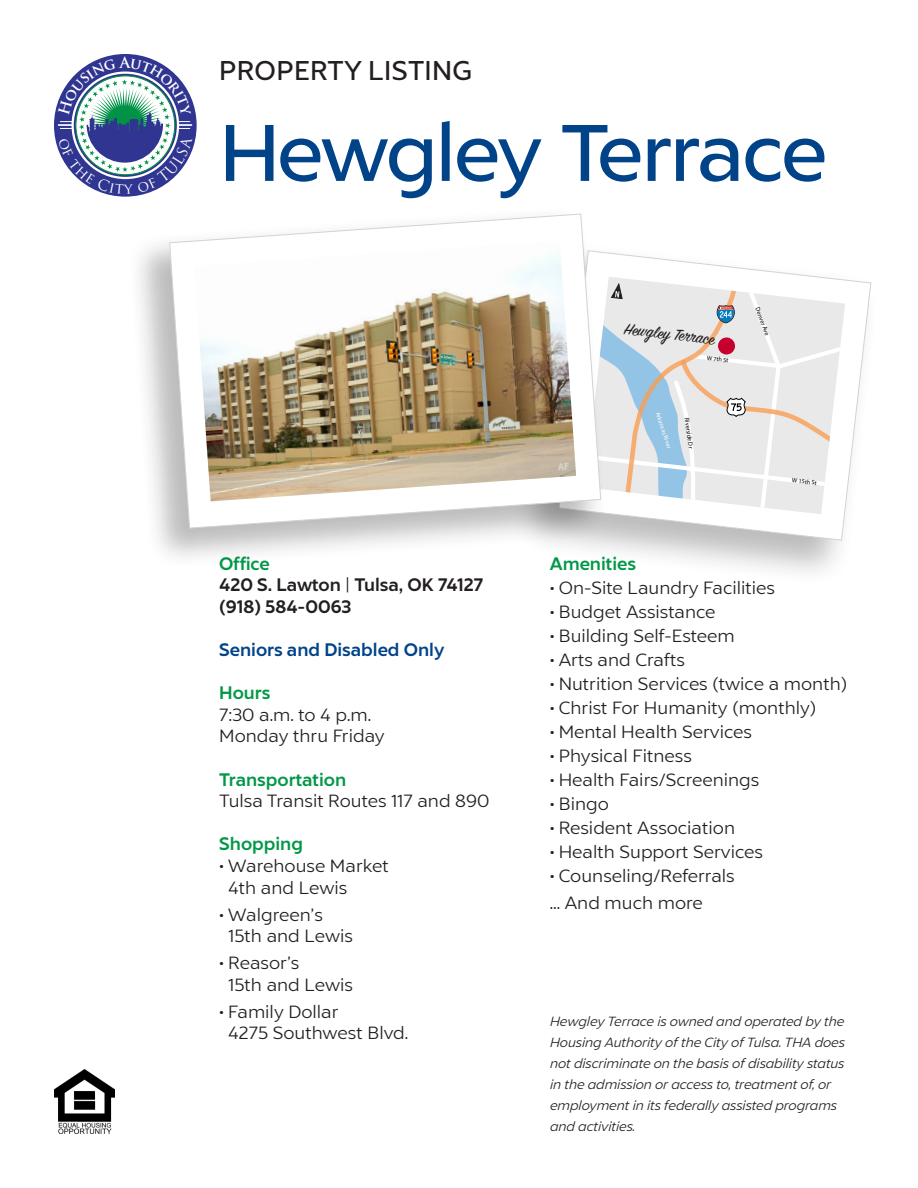
<style>
.page{position:relative;width:918px;height:1188px;background:#fff}
.page>*{position:absolute;margin:0;border:0;box-sizing:border-box;transform-origin:0 0}
.t1{font:81px "Liszt FY";letter-spacing:-.035em;color:#004389}
.t2{font:27px "Liszt FY";letter-spacing:.01em;color:#231f20}
.t3{font:18px "Liszt FY";color:#231f20}
.t4{font:700 18px "Liszt FY";color:#009847}
.t5{font:700 18px "Liszt FY";color:#231f20}
.t6{font:700 18px "Liszt FY";color:#004389}
.t7{font:18px "Sign Painter House Script";color:#231f20}
.t8{font:italic 13.5px/21px "Liszt FY";color:#231f20}
.t9{font:6.3px "Myriad Pro";color:#000}
.t10{font:6.3px "Myriad Pro";color:#fff}
.s1{font-weight:400}
</style>
<div class="page">
<svg style="left:54px;top:54px;width:143px;height:143px"></svg>
<img style="left:54px;top:1069px;width:60px;height:65px">
<div style="left:510px;top:240px;width:370px;height:347px;background:#231f20;opacity:.3"></div>
<svg style="left:608px;top:250px;width:263px;height:291px"></svg>
<div style="left:127px;top:205px;width:481px;height:364px;background:#231f20;opacity:.3"></div>
<svg style="left:169px;top:214px;width:432px;height:315px"></svg>
<img style="left:194px;top:241px;width:382px;height:260px">
<svg style="left:585px;top:277px;width:260px;height:237px"></svg>
<svg style="left:58px;top:56px;width:134px;height:138px"></svg>
<p class="t2" style="left:219px;top:55px;width:254px">PROPERTY LISTING</p>
<p class="t1" style="left:219px;top:104px;width:610px">Hewgley Terrace</p>
<p class="t4" style="left:219px;top:552px;width:52px">Office</p>
<p class="t5" style="left:219px;top:574px;width:265px">420 S. Lawton <span class="s1">|</span> Tulsa, OK 74127</p>
<p class="t5" style="left:219px;top:595px;width:134px">(918) 584-0063</p>
<p class="t6" style="left:219px;top:639px;width:227px">Seniors and Disabled Only</p>
<p class="t4" style="left:219px;top:682px;width:53px">Hours</p>
<p class="t3" style="left:219px;top:704px;width:153px">7:30 a.m. to 4 p.m.</p>
<p class="t3" style="left:219px;top:725px;width:167px">Monday thru Friday</p>
<p class="t4" style="left:219px;top:768px;width:129px">Transportation</p>
<p class="t3" style="left:219px;top:790px;width:272px">Tulsa Transit Routes 117 and 890</p>
<p class="t4" style="left:219px;top:833px;width:85px">Shopping</p>
<p class="t3" style="left:219px;top:855px;width:171px">• Warehouse Market</p>
<p class="t3" style="left:228px;top:877px;width:121px">4th and Lewis</p>
<p class="t3" style="left:219px;top:904px;width:105px">• Walgreen’s</p>
<p class="t3" style="left:228px;top:925px;width:126px">15th and Lewis</p>
<p class="t3" style="left:219px;top:952px;width:82px">• Reasor’s</p>
<p class="t3" style="left:228px;top:974px;width:126px">15th and Lewis</p>
<p class="t3" style="left:219px;top:1001px;width:121px">• Family Dollar</p>
<p class="t3" style="left:228px;top:1022px;width:182px">4275 Southwest Blvd.</p>
<p class="t7" style="left:625px;top:318px;width:93px;rotate:6deg">Hewgley Terr ace</p>
<p class="t9" style="left:707px;top:354px;width:23px;rotate:6deg">W 7th St</p>
<p class="t10" style="left:662px;top:411px;width:39px;rotate:72deg">Arkansas River</p>
<p class="t9" style="left:691px;top:417px;width:33px;rotate:82deg">Riverside Dr</p>
<p class="t9" style="left:761px;top:306px;width:31px;rotate:70deg">Denver Ave</p>
<p class="t9" style="left:793px;top:476px;width:26px;rotate:6deg">W 15th St</p>
<p class="t4" style="left:550px;top:552px;width:88px">Amenities</p>
<p class="t3" style="left:550px;top:577px;width:227px">• On-Site Laundry Facilities</p>
<p class="t3" style="left:550px;top:601px;width:167px">• Budget Assistance</p>
<p class="t3" style="left:550px;top:625px;width:187px">• Building Self-Esteem</p>
<p class="t3" style="left:550px;top:649px;width:137px">• Arts and Crafts</p>
<p class="t3" style="left:550px;top:673px;width:299px">• Nutrition Services (twice a month)</p>
<p class="t3" style="left:550px;top:697px;width:268px">• Christ For Humanity (monthly)</p>
<p class="t3" style="left:550px;top:721px;width:204px">• Mental Health Services</p>
<p class="t3" style="left:550px;top:745px;width:144px">• Physical Fitness</p>
<p class="t3" style="left:550px;top:769px;width:211px">• Health Fairs/Screenings</p>
<p class="t3" style="left:550px;top:793px;width:61px">• Bingo</p>
<p class="t3" style="left:550px;top:817px;width:187px">• Resident Association</p>
<p class="t3" style="left:550px;top:841px;width:215px">• Health Support Services</p>
<p class="t3" style="left:550px;top:865px;width:187px">• Counseling/Referrals</p>
<p class="t3" style="left:550px;top:892px;width:155px">… And much more</p>
<p class="t8" style="left:550px;top:1011px;width:296px">Hewgley Terrace is owned and operated by the Housing Authority of the City of Tulsa. THA does not discriminate on the basis of disability status in the admission or access to, treatment of, or employment in its federally assisted programs and activities.</p>
</div>
